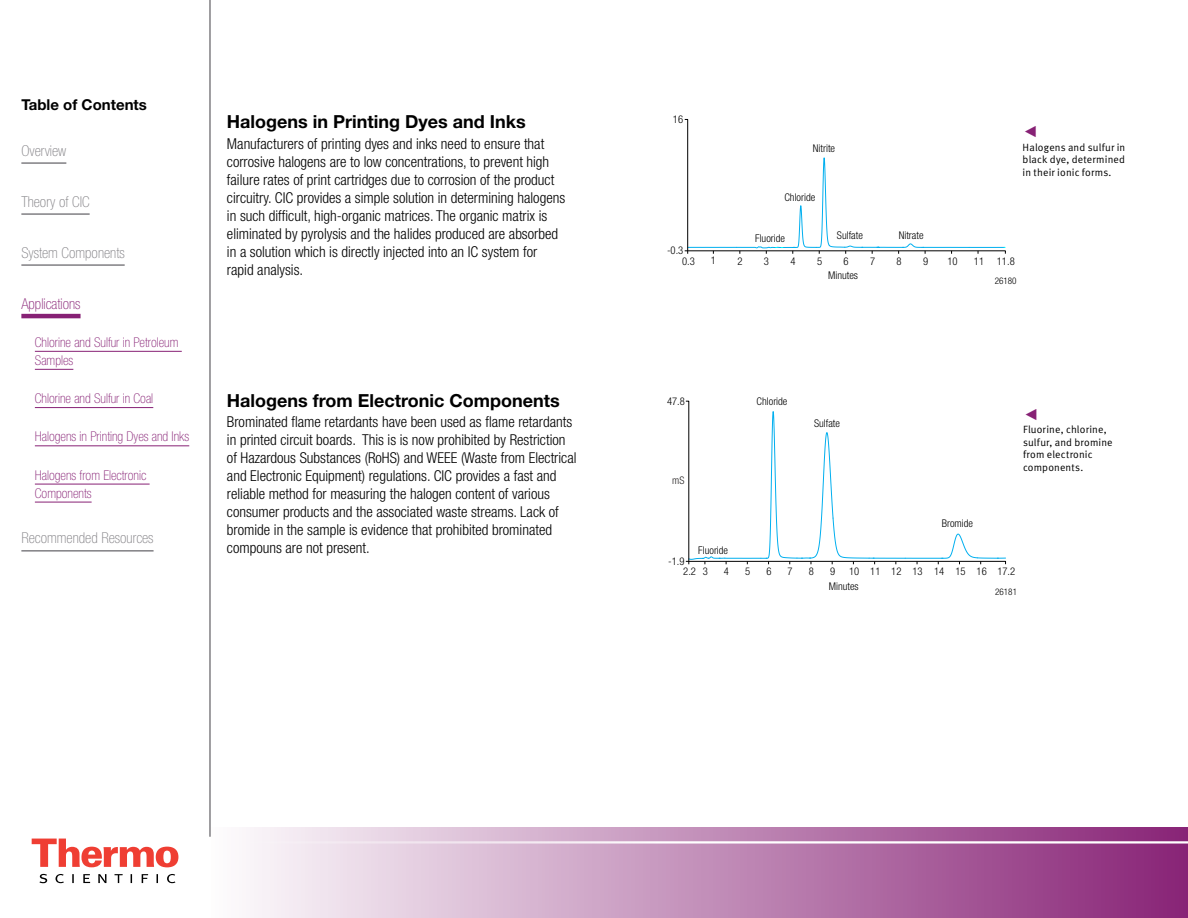
<style>
.page{position:relative;width:1188px;height:918px;background:#fff}
.page>*{position:absolute;margin:0;border:0;box-sizing:border-box;transform-origin:0 0}
.t1{font:700 18px "Helvetica Neue";color:#000}
.t2{font:300 condensed 15px/18px "Helvetica Neue";color:#000}
.t3{font:100 condensed 15px "Helvetica Neue LT Std";color:#807f83}
.t4{font:700 15px "Helvetica Neue LT Std";color:#000}
.t5{font:100 condensed 15px "Helvetica Neue LT Std";color:#872175}
.t6{font:100 condensed 13.5px/18px "Helvetica Neue LT Std";color:#872175}
.t7{font:300 condensed 10.65px/10.5px "Helvetica Neue";color:#000}
.t8{font:10.5px/12.6px "Meta Normal LF";letter-spacing:.015em;color:#000;text-align:justify}
.t9{font:300 condensed 10.5px "Helvetica Neue";color:#232020}
.t10{font:300 condensed 9.15px "Helvetica Neue";color:#000}
</style>
<div class="page">
<div style="left:211px;top:827px;width:977px;height:91px;background:linear-gradient(to right,#fefdfe,#882476)"></div>
<hr style="left:211px;top:841px;width:977px;height:3px;background:#fff">
<svg style="left:32px;top:839px;width:146px;height:28px"></svg>
<svg style="left:39px;top:874px;width:136px;height:9px"></svg>
<hr style="left:209px;top:0;width:2px;height:836px;background:#807f83">
<svg style="left:684px;top:119px;width:322px;height:135px"></svg>
<svg style="left:685px;top:400px;width:321px;height:165px"></svg>
<hr style="left:21px;top:162px;width:45px;height:2px;background:#807f83">
<hr style="left:21px;top:213px;width:69px;height:2px;background:#807f83">
<hr style="left:21px;top:264px;width:104px;height:2px;background:#807f83">
<hr style="left:21px;top:314px;width:60px;height:4px;background:#872175">
<hr style="left:35px;top:351px;width:147px;height:1px;background:#872175">
<hr style="left:35px;top:369px;width:38px;height:1px;background:#872175">
<hr style="left:35px;top:407px;width:118px;height:1px;background:#872175">
<hr style="left:35px;top:445px;width:154px;height:1px;background:#872175">
<hr style="left:35px;top:484px;width:115px;height:1px;background:#872175">
<hr style="left:35px;top:502px;width:57px;height:1px;background:#872175">
<hr style="left:21px;top:550px;width:133px;height:2px;background:#807f83">
<p class="t4" style="left:21px;top:95px;width:127px">Table of Contents</p>
<p class="t3" style="left:21px;top:142px;width:46px">Overview</p>
<p class="t3" style="left:21px;top:193px;width:70px">Theory of CIC</p>
<p class="t3" style="left:21px;top:244px;width:105px">System Components</p>
<p class="t5" style="left:21px;top:295px;width:61px">Applications</p>
<p class="t6" style="left:35px;top:333px;width:145px">Chlorine and Sulfur in Petroleum<br>Samples</p>
<p class="t6" style="left:35px;top:389px;width:120px">Chlorine and Sulfur in Coal</p>
<p class="t6" style="left:35px;top:427px;width:156px">Halogens in Printing Dyes and Inks</p>
<p class="t6" style="left:35px;top:466px;width:113px">Halogens from Electronic<br>Components</p>
<p class="t3" style="left:21px;top:530px;width:134px">Recommended Resources</p>
<p class="t1" style="left:227px;top:111px;width:300px">Halogens in Printing Dyes and Inks</p>
<p class="t2" style="left:227px;top:134px;width:340px">Manufacturers of printing dyes and inks need to ensure that corrosive halogens are to low concentrations, to prevent high failure rates of print cartridges due to corrosion of the product circuitry. CIC provides a simple solution in determining halogens in such difficult, high-organic matrices. The organic matrix is eliminated by pyrolysis and the halides produced are absorbed in a solution which is directly injected into an IC system for rapid analysis.</p>
<p class="t1" style="left:227px;top:390px;width:334px">Halogens from Electronic Components</p>
<p class="t2" style="left:227px;top:413px;width:351px">Brominated flame retardants have been used as flame retardants in printed circuit boards. This is is now prohibited by Restriction of Hazardous Substances (RoHS) and WEEE (Waste from Electrical and Electronic Equipment) regulations. CIC provides a fast and reliable method for measuring the halogen content of various consumer products and the associated waste streams. Lack of bromide in the sample is evidence that prohibited brominated compouns are not present.</p>
<p class="t7" style="left:673px;top:114px;width:12px">16</p>
<p class="t7" style="left:682px;top:245px;width:14px;text-indent:-15px">-0.3<br>0.3</p>
<p class="t7" style="left:711px;top:255px;width:7px">1</p>
<p class="t7" style="left:737px;top:255px;width:7px">2</p>
<p class="t7" style="left:813px;top:143px;width:24px">Nitrite</p>
<p class="t8" style="left:1023px;top:141px;width:104px">Halogens and sulfur in black dye, determined in their ionic forms.</p>
<p class="t7" style="left:784px;top:192px;width:32px">Chloride</p>
<p class="t7" style="left:755px;top:233px;width:31px">Fluoride</p>
<p class="t7" style="left:837px;top:230px;width:28px">Sulfate</p>
<p class="t7" style="left:899px;top:230px;width:26px">Nitrate</p>
<p class="t7" style="left:764px;top:255px;width:7px">3</p>
<p class="t7" style="left:790px;top:255px;width:7px">4</p>
<p class="t7" style="left:817px;top:255px;width:7px">5</p>
<p class="t7" style="left:844px;top:255px;width:7px">6</p>
<p class="t7" style="left:870px;top:255px;width:7px">7</p>
<p class="t7" style="left:897px;top:255px;width:7px">8</p>
<p class="t7" style="left:923px;top:255px;width:7px">9</p>
<p class="t7" style="left:947px;top:255px;width:12px">10</p>
<p class="t7" style="left:974px;top:255px;width:42px">11 11.8</p>
<p class="t7" style="left:828px;top:270px;width:31px">Minutes</p>
<p class="t10" style="left:995px;top:276px;width:23px">26180</p>
<p class="t7" style="left:667px;top:396px;width:19px">47.8</p>
<p class="t9" style="left:672px;top:475px;width:14px">mS</p>
<p class="t7" style="left:698px;top:544px;width:31px">Fluoride</p>
<p class="t7" style="left:757px;top:396px;width:32px">Chloride</p>
<p class="t7" style="left:814px;top:417px;width:27px">Sulfate</p>
<p class="t7" style="left:942px;top:518px;width:33px">Bromide</p>
<p class="t8" style="left:1023px;top:423px;width:91px;text-align:left">Fluorine, chlorine, sulfur, and bromine from electronic components.</p>
<p class="t7" style="left:683px;top:556px;width:26px;text-indent:-15px">-1.9<br>2.2 3</p>
<p class="t7" style="left:724px;top:566px;width:7px">4</p>
<p class="t7" style="left:745px;top:566px;width:7px">5</p>
<p class="t7" style="left:766px;top:566px;width:7px">6</p>
<p class="t7" style="left:788px;top:566px;width:7px">7</p>
<p class="t7" style="left:809px;top:566px;width:7px">8</p>
<p class="t7" style="left:830px;top:566px;width:7px">9</p>
<p class="t7" style="left:829px;top:564px;width:188px;line-height:14.7px;text-indent:20px">10 11 12 13 14 15 16 17.2<br>Minutes</p>
<p class="t10" style="left:995px;top:586px;width:23px">26181</p>
</div>
